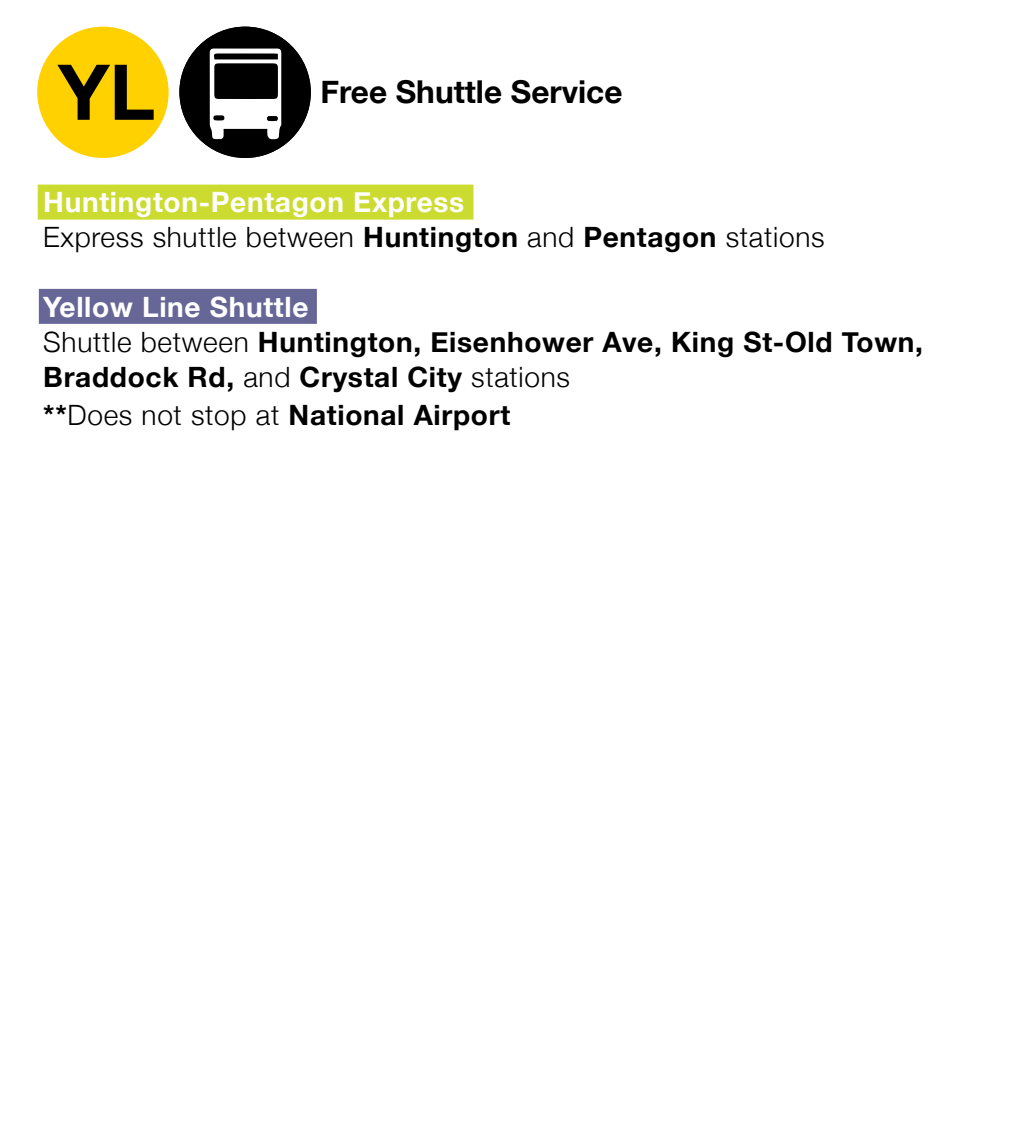
<style>
.page{position:relative;width:1023px;height:1124px;background:#fff}
.page>*{position:absolute;margin:0;border:0;box-sizing:border-box;transform-origin:0 0}
.t1{font:700 77px "Helvetica Neue";color:#000}
.t2{font:700 31.5px "Helvetica Neue";color:#000}
.t3{font:700 28px/35px "Helvetica Neue";letter-spacing:.025em;color:#000}
.t4{font:300 28px/35px "Helvetica Neue";letter-spacing:.025em;color:#000}
.s1{font-weight:700;color:#fff}
.s2{font-weight:700}
.s3{color:#fff}
.s4{font-weight:300}
</style>
<div class="page">
<div style="left:39px;top:289px;width:278px;height:35px;background:#676797"></div>
<div style="left:38px;top:185px;width:435px;height:35px;background:#cbdb2f"></div>
<div style="left:179px;top:27px;width:132px;height:131px;background:#000;border-radius:50%"></div>
<svg style="left:210px;top:49px;width:71px;height:90px"></svg>
<div style="left:37px;top:27px;width:132px;height:131px;background:#ffd100;border-radius:50%"></div>
<h1 class="t1" style="left:58px;top:32px;width:99px">YL</h1>
<p class="t2" style="left:320px;top:67px;width:303px">Free Shuttle Service</p>
<p class="t4" style="left:43px;top:182px;width:782px"><span class="s1">Huntington-Pentagon Express<br></span>Express shuttle between <span class="s2">Huntington</span> and <span class="s2">Pentagon</span> stations</p>
<p class="t3" style="left:43px;top:290px;width:880px"><span class="s3">Yellow Line Shuttle<br></span><span class="s4">Shuttle between</span> Huntington, Eisenhower Ave, King St-Old Town,<br>Braddock Rd, <span class="s4">and</span> Crystal City <span class="s4">stations</span></p>
<p class="t3" style="left:43px;top:399px;width:468px">**<span class="s4">Does not stop at</span> National Airport</p>
</div>
